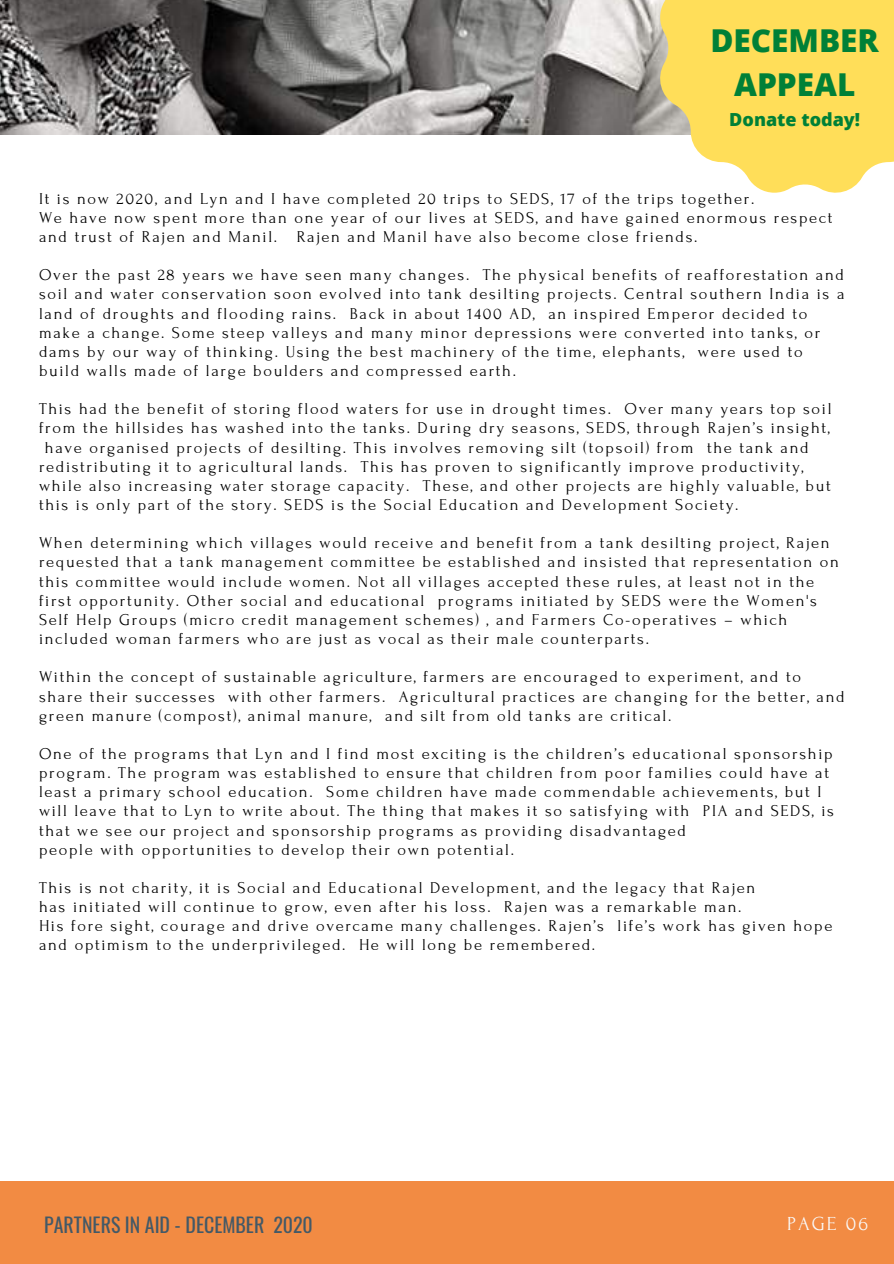
<style>
.page{position:relative;width:894px;height:1264px;background:#fff}
.page>*{position:absolute;margin:0;border:0;box-sizing:border-box;transform-origin:0 0}
.t1{font:800 31.5px/44px "Open Sans";color:#008037;text-align:center}
.t2{font:19.8px "Oswald";color:#435967}
.t3{font:19.8px "Forum";letter-spacing:.1em;color:#fafafa}
.t4{font:800 18px "Open Sans";color:#008037}
.t5{font:16.5px/19.2px "Forum";letter-spacing:.1em;color:#000}
</style>
<div class="page">
<div style="left:0;top:1181px;width:893px;height:82px;background:#f28b43"></div>
<img style="left:0;top:0;width:660px;height:134px">
<svg style="left:660px;top:0;width:233px;height:193px;background:#fde06d"></svg>
<h1 class="t1" style="left:710px;top:18px;width:170px">DECEMBER<br>APPEAL</h1>
<p class="t4" style="left:729px;top:106px;width:132px">Donate today!</p>
<p class="t5" style="left:39px;top:189px;width:794px">It is now 2020, and Lyn and I have completed 20 trips to SEDS, 17 of the trips together.<br>We have now spent more than one year of our lives at SEDS, and have gained enormous respect and trust of Rajen and Manil. Rajen and Manil have also become close friends.</p>
<p class="t5" style="left:39px;top:265px;width:806px">Over the past 28 years we have seen many changes. The physical benefits of reafforestation and soil and water conservation soon evolved into tank desilting projects. Central southern India is a land of droughts and flooding rains. Back in about 1400 AD, an inspired Emperor decided to make a change. Some steep valleys and many minor depressions were converted into tanks, or dams by our way of thinking. Using the best machinery of the time, elephants, were used to build walls made of large boulders and compressed earth.</p>
<p class="t5" style="left:39px;top:399px;width:793px">This had the benefit of storing flood waters for use in drought times. Over many years top soil</p>
<p class="t5" style="left:39px;top:419px;width:792px">from the hillsides has washed into the tanks. During dry seasons, SEDS, through Rajen’s insight,</p>
<p class="t5" style="left:45px;top:438px;width:765px">have organised projects of desilting. This involves removing silt (topsoil) from the tank and</p>
<p class="t5" style="left:39px;top:457px;width:765px">redistributing it to agricultural lands. This has proven to significantly improve productivity,</p>
<p class="t5" style="left:39px;top:476px;width:793px">while also increasing water storage capacity. These, and other projects are highly valuable, but</p>
<p class="t5" style="left:39px;top:495px;width:701px">this is only part of the story. SEDS is the Social Education and Development Society.</p>
<p class="t5" style="left:39px;top:533px;width:801px">When determining which villages would receive and benefit from a tank desilting project, Rajen requested that a tank management committee be established and insisted that representation on this committee would include women. Not all villages accepted these rules, at least not in the first opportunity. Other social and educational programs initiated by SEDS were the Women's Self Help Groups (micro credit management schemes) , and Farmers Co-operatives – which included woman farmers who are just as vocal as their male counterparts.</p>
<p class="t5" style="left:39px;top:667px;width:807px">Within the concept of sustainable agriculture, farmers are encouraged to experiment, and to share their successes with other farmers. Agricultural practices are changing for the better, and green manure (compost), animal manure, and silt from old tanks are critical.</p>
<p class="t5" style="left:39px;top:744px;width:796px">One of the programs that Lyn and I find most exciting is the children’s educational sponsorship program. The program was established to ensure that children from poor families could have at least a primary school education. Some children have made commendable achievements, but I will leave that to Lyn to write about. The thing that makes it so satisfying with PIA and SEDS, is that we see our project and sponsorship programs as providing disadvantaged<br>people with opportunities to develop their own potential.</p>
<p class="t5" style="left:39px;top:878px;width:794px">This is not charity, it is Social and Educational Development, and the legacy that Rajen<br>has initiated will continue to grow, even after his loss. Rajen was a remarkable man.<br>His fore sight, courage and drive overcame many challenges. Rajen’s life’s work has given hope and optimism to the underprivileged. He will long be remembered.</p>
<p class="t2" style="left:44px;top:1209px;width:270px">PARTNERS IN AID - DECEMBER 2020</p>
<p class="t3" style="left:787px;top:1212px;width:82px">PAGE 06</p>
</div>
